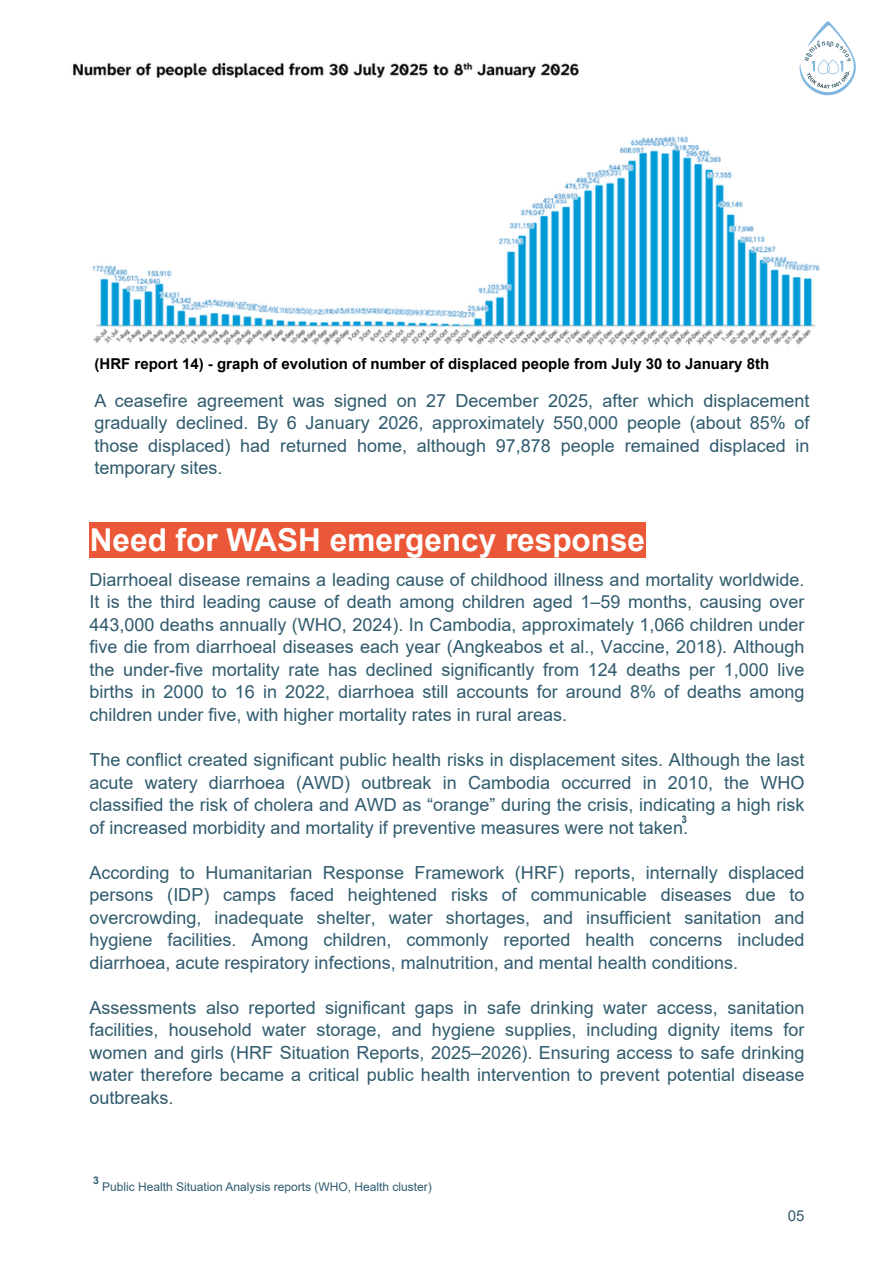
<style>
.page{position:relative;width:894px;height:1264px;background:#fff}
.page>*{position:absolute;margin:0;border:0;box-sizing:border-box;transform-origin:0 0}
.t1{font:700 31.5px "Arial";color:#fff}
.t2{font:18px/22.5px "Arial";color:#305b6e;text-align:justify}
.t3{font:700 15px "Arial";color:#000}
.t4{font:15px "Arial";color:#305b6e}
.t5{font:12px "Arial";color:#305b6e}
.t6{font:700 10.5px "Arial";color:#305b6e}
</style>
<div class="page">
<img style="left:73px;top:62px;width:747px;height:283px">
<div style="left:89px;top:522px;width:556px;height:35px;background:#ea5837"></div>
<img style="left:783px;top:21px;width:73px;height:82px">
<p class="t3" style="left:94px;top:355px;width:676px">(HRF report 14) - graph of evolution of number of displaced people from July 30 to January 8th</p>
<p class="t2" style="left:94px;top:389px;width:716px">A ceasefire agreement was signed on 27 December 2025, after which displacement gradually declined. By 6 January 2026, approximately 550,000 people (about 85% of those displaced) had returned home, although 97,878 people remained displaced in temporary sites.</p>
<h1 class="t1" style="left:90px;top:522px;width:556px">Need for WASH emergency response</h1>
<p class="t2" style="left:89px;top:568px;width:716px">Diarrhoeal disease remains a leading cause of childhood illness and mortality worldwide.<br>It is the third leading cause of death among children aged 1–59 months, causing over 443,000 deaths annually (WHO, 2024). In Cambodia, approximately 1,066 children under five die from diarrhoeal diseases each year (Angkeabos et al., Vaccine, 2018). Although the under-five mortality rate has declined significantly from 124 deaths per 1,000 live births in 2000 to 16 in 2022, diarrhoea still accounts for around 8% of deaths among children under five, with higher mortality rates in rural areas.</p>
<p class="t2" style="left:89px;top:748px;width:716px">The conflict created significant public health risks in displacement sites. Although the last acute watery diarrhoea (AWD) outbreak in Cambodia occurred in 2010, the WHO classified the risk of cholera and AWD as “orange” during the crisis, indicating a high risk of increased morbidity and mortality if preventive measures were not taken.</p>
<p class="t2" style="left:89px;top:861px;width:716px">According to Humanitarian Response Framework (HRF) reports, internally displaced persons (IDP) camps faced heightened risks of communicable diseases due to overcrowding, inadequate shelter, water shortages, and insufficient sanitation and hygiene facilities. Among children, commonly reported health concerns included diarrhoea, acute respiratory infections, malnutrition, and mental health conditions.</p>
<p class="t2" style="left:89px;top:996px;width:716px">Assessments also reported significant gaps in safe drinking water access, sanitation facilities, household water storage, and hygiene supplies, including dignity items for women and girls (HRF Situation Reports, 2025–2026). Ensuring access to safe drinking water therefore became a critical public health intervention to prevent potential disease outbreaks.</p>
<p class="t6" style="left:681px;top:813px;width:7px">3</p>
<p class="t6" style="left:93px;top:1174px;width:7px">3</p>
<p class="t5" style="left:102px;top:1180px;width:331px">Public Health Situation Analysis reports (WHO, Health cluster)</p>
<p class="t4" style="left:787px;top:1207px;width:18px">05</p>
</div>
